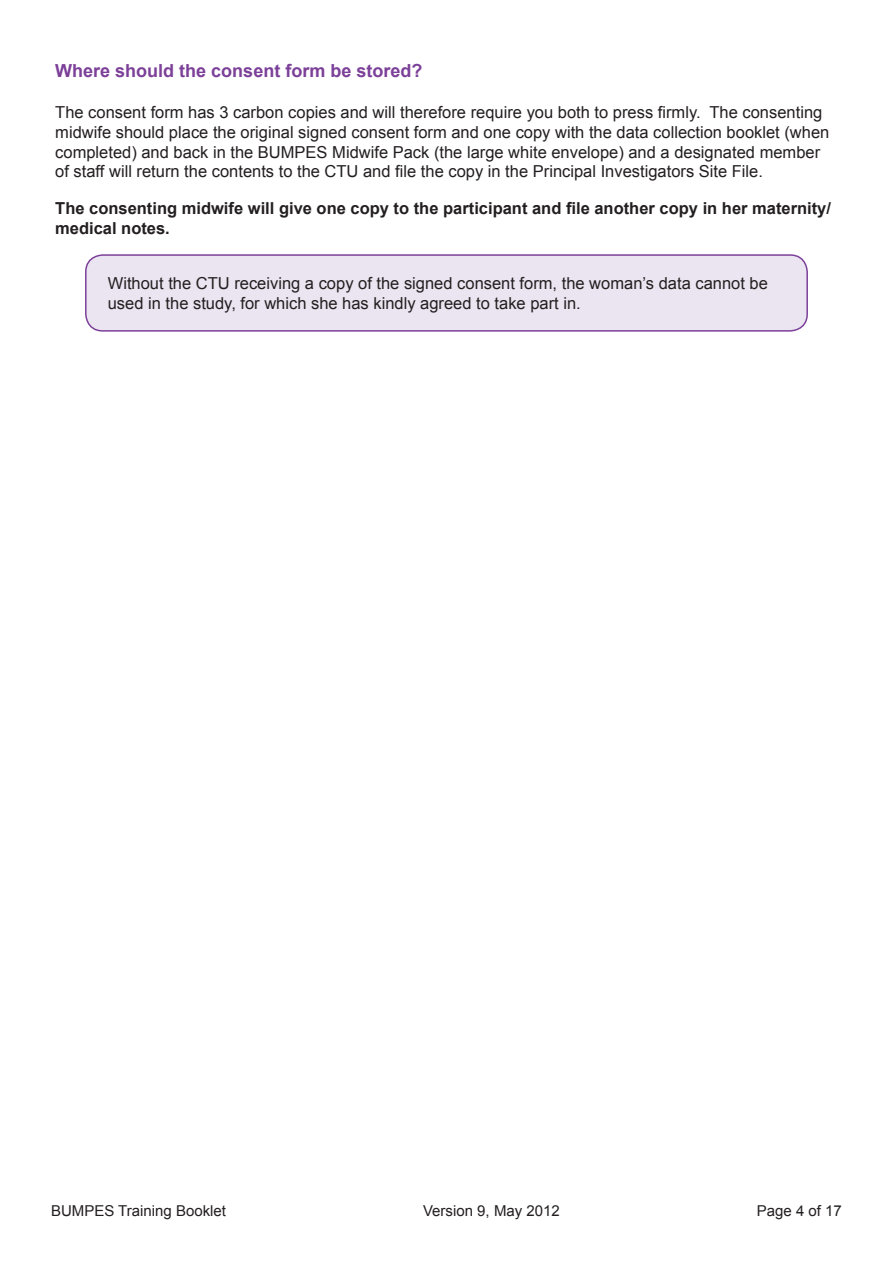
<style>
.page{position:relative;width:893px;height:1263px;background:#fff}
.page>*{position:absolute;margin:0;border:0;box-sizing:border-box;transform-origin:0 0}
.t1{font:700 18px "Arial";color:#7c4099}
.t2{font:16.5px/19.8px "Arial";color:#231f20}
.t3{font:700 16.5px/19.8px "Arial";color:#231f20}
.t4{font:15px "Arial";color:#231f20}
</style>
<div class="page">
<div style="left:86px;top:255px;width:721px;height:76px;background:#ebe5f1;border-radius:17px"></div>
<div style="left:85px;top:254px;width:723px;height:78px;border:2px solid #7c4099;border-radius:17px"></div>
<p class="t1" style="left:55px;top:59px;width:369px">Where should the consent form be stored?</p>
<p class="t2" style="left:55px;top:102px;width:776px">The consent form has 3 carbon copies and will therefore require you both to press firmly. The consenting midwife should place the original signed consent form and one copy with the data collection booklet (when completed) and back in the BUMPES Midwife Pack (the large white envelope) and a designated member of staff will return the contents to the CTU and file the copy in the Principal Investigators Site File.</p>
<p class="t3" style="left:55px;top:199px;width:777px">The consenting midwife will give one copy to the participant and file another copy in her maternity/ medical notes.</p>
<p class="t2" style="left:108px;top:274px;width:662px">Without the CTU receiving a copy of the signed consent form, the woman’s data cannot be used in the study, for which she has kindly agreed to take part in.</p>
<p class="t4" style="left:51px;top:1201px;width:177px">BUMPES Training Booklet</p>
<p class="t4" style="left:423px;top:1201px;width:138px">Version 9, May 2012</p>
<p class="t4" style="left:757px;top:1201px;width:87px">Page 4 of 17</p>
</div>
